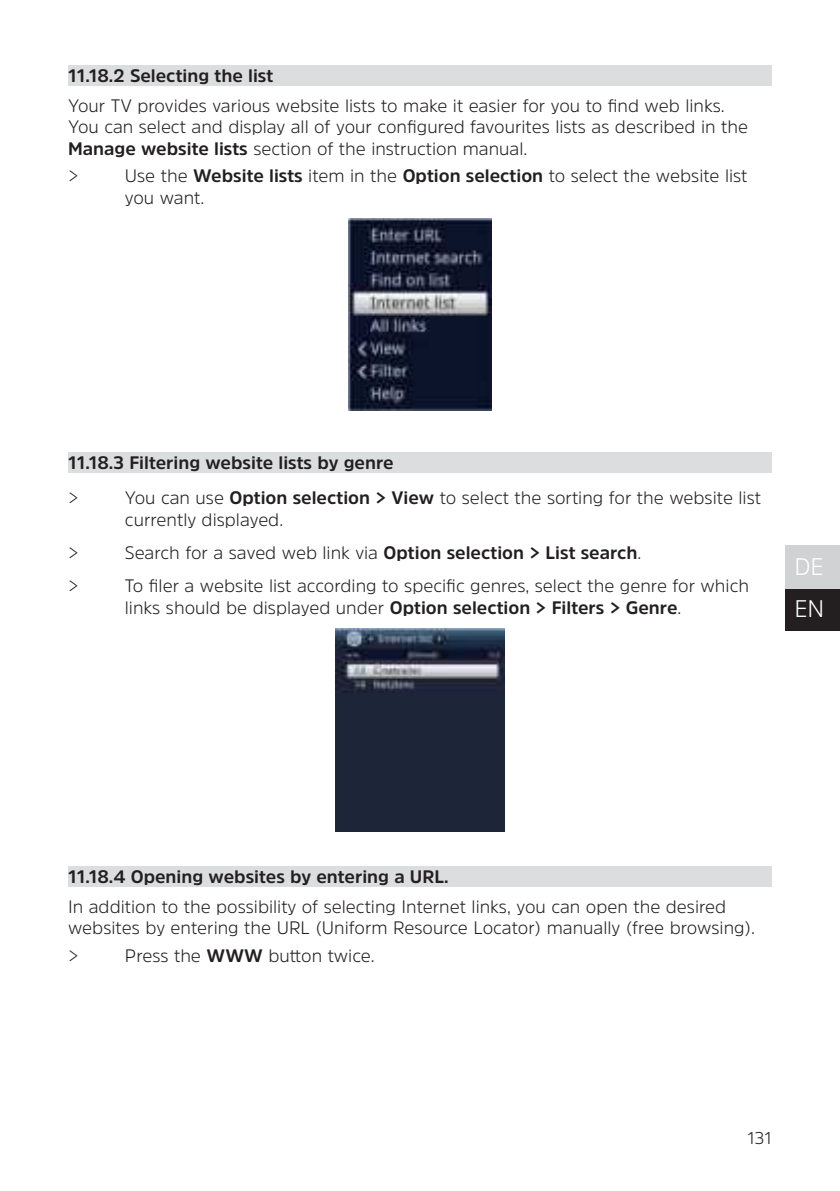
<style>
.page{position:relative;width:840px;height:1191px;background:#fff}
.page>*{position:absolute;margin:0;border:0;box-sizing:border-box;transform-origin:0 0}
.t1{font:300 24px/42px "Amsi Pro";color:#fff}
.t2{font:300 18px/21.6px "Amsi Pro";color:#231f20}
.t3{font:700 18px "Amsi Pro";color:#231f20}
.t4{font:300 17px "Amsi Pro";color:#231f20}
.s1{font-weight:700}
</style>
<div class="page">
<div style="left:785px;top:587px;width:54px;height:44px;background:#231f20"></div>
<div style="left:785px;top:545px;width:54px;height:43px;background:#d1d2d4"></div>
<div style="left:68px;top:65px;width:703px;height:21px;background:#dcdddf"></div>
<div style="left:68px;top:452px;width:703px;height:21px;background:#dcdddf"></div>
<div style="left:68px;top:866px;width:703px;height:21px;background:#dcdddf"></div>
<img style="left:348px;top:219px;width:143px;height:191px">
<img style="left:335px;top:628px;width:169px;height:203px">
<p class="t3" style="left:68px;top:66px;width:206px">11.18.2 Selecting the list</p>
<p class="t2" style="left:68px;top:94px;width:681px">Your TV provides various website lists to make it easier for you to find web links.<br>You can select and display all of your configured favourites lists as described in the<br><span class="s1">Manage website lists</span> section of the instruction manual.</p>
<p class="t2" style="left:68px;top:165px;width:12px">&gt;</p>
<p class="t2" style="left:125px;top:165px;width:624px">Use the <span class="s1">Website lists</span> item in the <span class="s1">Option selection</span> to select the website list you want.</p>
<p class="t3" style="left:68px;top:453px;width:327px">11.18.3 Filtering website lists by genre</p>
<p class="t2" style="left:68px;top:487px;width:12px">&gt;</p>
<p class="t2" style="left:125px;top:487px;width:637px">You can use <span class="s1">Option selection &gt; View</span> to select the sorting for the website list currently displayed.</p>
<p class="t2" style="left:68px;top:541px;width:12px">&gt;</p>
<p class="t2" style="left:125px;top:541px;width:518px">Search for a saved web link via <span class="s1">Option selection &gt; List search</span>.</p>
<p class="t2" style="left:68px;top:574px;width:12px">&gt;</p>
<p class="t2" style="left:125px;top:574px;width:625px">To filer a website list according to specific genres, select the genre for which links should be displayed under <span class="s1">Option selection &gt; Filters &gt; Genre</span>.</p>
<h1 class="t1" style="left:794px;top:545px;width:31px">DE<br>EN</h1>
<p class="t3" style="left:68px;top:867px;width:382px">11.18.4 Opening websites by entering a URL.</p>
<p class="t2" style="left:68px;top:895px;width:688px">In addition to the possibility of selecting Internet links, you can open the desired websites by entering the URL (Uniform Resource Locator) manually (free browsing).</p>
<p class="t2" style="left:68px;top:944px;width:12px">&gt;</p>
<p class="t2" style="left:125px;top:944px;width:251px">Press the <span class="s1">WWW</span> button twice.</p>
<p class="t4" style="left:747px;top:1129px;width:26px">131</p>
</div>
